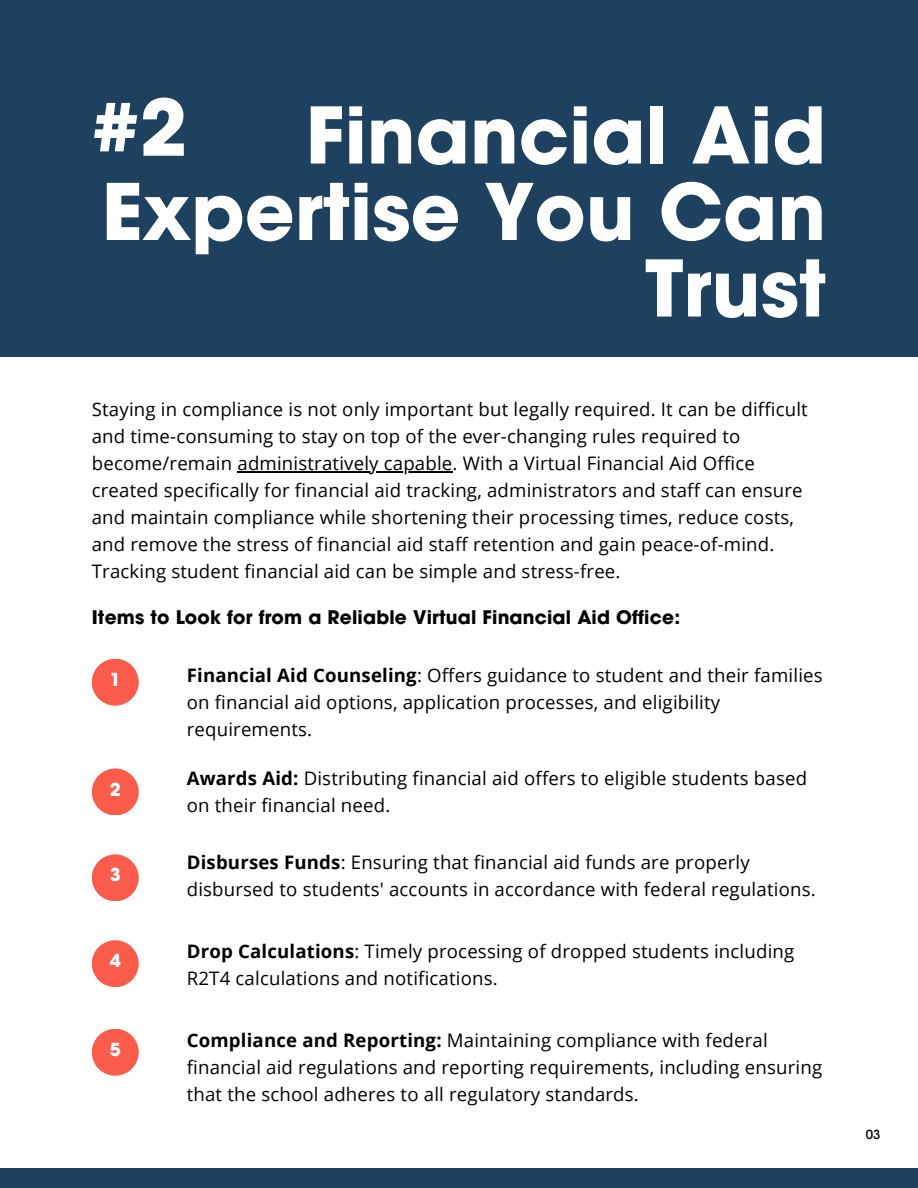
<style>
.page{position:relative;width:918px;height:1188px;background:#fff}
.page>*{position:absolute;margin:0;border:0;box-sizing:border-box;transform-origin:0 0}
.t1{font:700 77.25px/76.5px "ITC Avant Garde Std";color:#fff;text-align:right}
.t2{font:18.6px/27px "Open Sans";letter-spacing:.01em;color:#000}
.t3{font:700 18.6px "ITC Avant Garde Pro";letter-spacing:.01em;color:#000}
.t4{font:700 17.85px "ITC Avant Garde Std";color:#fff}
.t5{font:500 12.45px "ITC Avant Garde Std";color:#000}
.s1{font-weight:700}
</style>
<div class="page">
<div style="left:0;top:0;width:918px;height:357px;background:#1d415e"></div>
<div style="left:92px;top:659px;width:47px;height:47px;background:#fa5b4b;border-radius:50%"></div>
<div style="left:92px;top:769px;width:47px;height:46px;background:#fa5b4b;border-radius:50%"></div>
<div style="left:92px;top:854px;width:47px;height:47px;background:#fa5b4b;border-radius:50%"></div>
<div style="left:0;top:1169px;width:918px;height:19px;background:#1d415e"></div>
<hr style="left:238px;top:471px;width:215px;height:1px;background:#000">
<div style="left:92px;top:940px;width:47px;height:47px;background:#fa5b4b;border-radius:50%"></div>
<div style="left:92px;top:1029px;width:47px;height:47px;background:#fa5b4b;border-radius:50%"></div>
<p class="t1" style="left:92px;top:99px;width:97px">#2</p>
<h2 class="t1" style="left:102px;top:107px;width:726px">Financial Aid<br>Expertise You Can<br>Trust</h2>
<p class="t2" style="left:92px;top:396px;width:718px">Staying in compliance is not only important but legally required. It can be difficult and time-consuming to stay on top of the ever-changing rules required to become/remain administratively capable. With a Virtual Financial Aid Office</p>
<p class="t2" style="left:92px;top:477px;width:712px">created specifically for financial aid tracking, administrators and staff can ensure and maintain compliance while shortening their processing times, reduce costs, and remove the stress of financial aid staff retention and gain peace-of-mind.<br>Tracking student financial aid can be simple and stress-free.</p>
<p class="t3" style="left:92px;top:610px;width:590px">Items to Look for from a Reliable Virtual Financial Aid Office:</p>
<h1 class="t4" style="left:110px;top:672px;width:12px">1</h1>
<h1 class="t4" style="left:110px;top:782px;width:12px">2</h1>
<p class="t4" style="left:110px;top:868px;width:12px">3</p>
<p class="t4" style="left:110px;top:954px;width:12px">4</p>
<p class="t4" style="left:110px;top:1043px;width:12px">5</p>
<p class="t2" style="left:187px;top:661px;width:637px"><span class="s1">Financial Aid Counseling</span>: Offers guidance to student and their families on financial aid options, application processes, and eligibility requirements.</p>
<p class="t2" style="left:187px;top:764px;width:622px"><span class="s1">Awards Aid:</span> Distributing financial aid offers to eligible students based on their financial need.</p>
<p class="t2" style="left:187px;top:848px;width:630px"><span class="s1">Disburses Funds</span>: Ensuring that financial aid funds are properly disbursed to students' accounts in accordance with federal regulations.</p>
<p class="t2" style="left:187px;top:937px;width:609px"><span class="s1">Drop Calculations</span>: Timely processing of dropped students including<br>R2T4 calculations and notifications.</p>
<p class="t2" style="left:187px;top:1026px;width:637px"><span class="s1">Compliance and Reporting:</span> Maintaining compliance with federal financial aid regulations and reporting requirements, including ensuring that the school adheres to all regulatory standards.</p>
<p class="t5" style="left:866px;top:1130px;width:16px">03</p>
</div>
